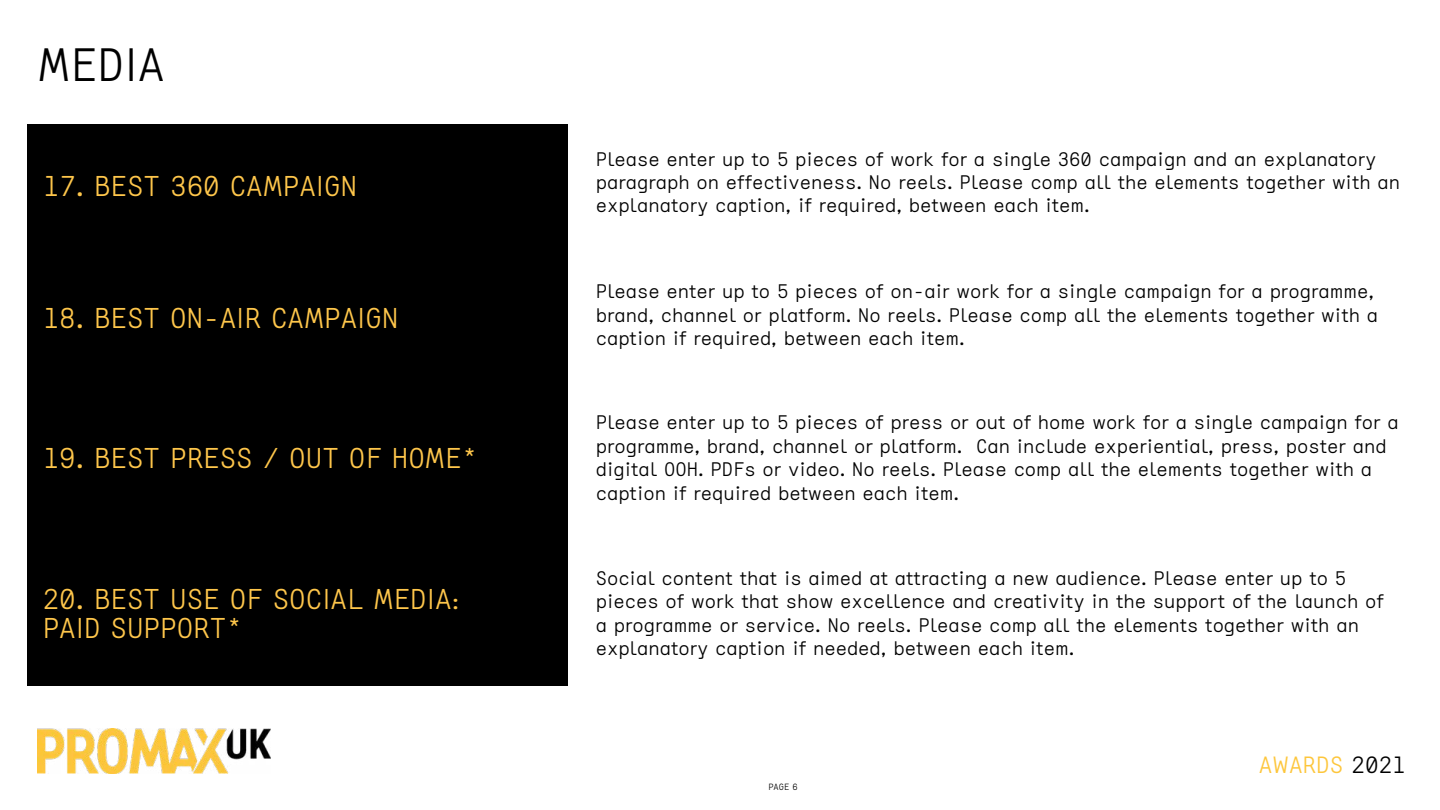
<style>
.page{position:relative;width:1440px;height:810px;background:#fff}
.page>*{position:absolute;margin:0;border:0;box-sizing:border-box;transform-origin:0 0}
.t1{font:46.5px "Proxy Mono BETA Regular Two";color:#000}
.t2{font:28.5px/28.5px "Proxy Mono BETA Regular Two";color:#fec64b}
.t3{font:23.4px "Proxy Mono BETA Regular Two";color:#fdc63c}
.t4{font:19.5px/23.4px "Proxy Mono BETA Regular Two";color:#000}
.t5{font:9px "Proxy Mono BETA Regular Two";color:#000}
.s1{color:#000}
</style>
<div class="page">
<img style="left:38px;top:729px;width:232px;height:45px">
<div style="left:27px;top:124px;width:541px;height:562px;background:#000"></div>
<h1 class="t1" style="left:38px;top:40px;width:129px">MEDIA</h1>
<h2 class="t2" style="left:43px;top:172px;width:316px">17. BEST 360 CAMPAIGN</h2>
<h2 class="t2" style="left:43px;top:304px;width:357px">18. BEST ON-AIR CAMPAIGN</h2>
<h2 class="t2" style="left:43px;top:444px;width:437px">19. BEST PRESS / OUT OF HOME*</h2>
<h2 class="t2" style="left:43px;top:585px;width:419px">20. BEST USE OF SOCIAL MEDIA:<br>PAID SUPPORT*</h2>
<p class="t4" style="left:596px;top:147px;width:806px">Please enter up to 5 pieces of work for a single 360 campaign and an explanatory paragraph on effectiveness. No reels. Please comp all the elements together with an explanatory caption, if required, between each item.</p>
<p class="t4" style="left:596px;top:280px;width:784px">Please enter up to 5 pieces of on-air work for a single campaign for a programme, brand, channel or platform. No reels. Please comp all the elements together with a caption if required, between each item.</p>
<p class="t4" style="left:596px;top:411px;width:805px">Please enter up to 5 pieces of press or out of home work for a single campaign for a programme, brand, channel or platform. Can include experiential, press, poster and digital OOH. PDFs or video. No reels. Please comp all the elements together with a caption if required between each item.</p>
<p class="t4" style="left:596px;top:566px;width:790px">Social content that is aimed at attracting a new audience. Please enter up to 5 pieces of work that show excellence and creativity in the support of the launch of a programme or service. No reels. Please comp all the elements together with an explanatory caption if needed, between each item.</p>
<p class="t5" style="left:768px;top:782px;width:31px">PAGE 6</p>
<p class="t3" style="left:1259px;top:752px;width:148px">AWARDS <span class="s1">2021</span></p>
</div>
